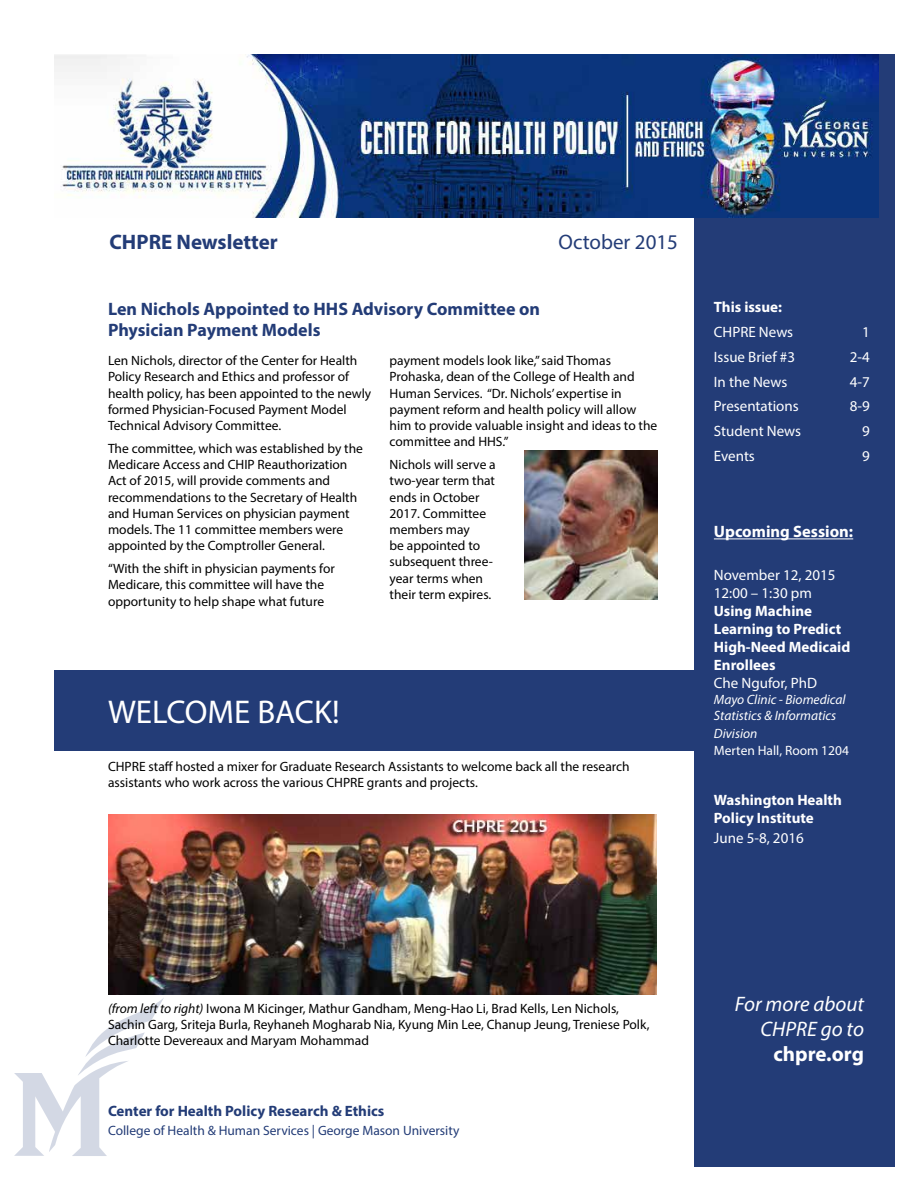
<style>
.page{position:relative;width:918px;height:1188px;background:#fff}
.page>*{position:absolute;margin:0;border:0;box-sizing:border-box;transform-origin:0 0}
.t1{font:33px "Myriad Pro";color:#fff}
.t2{font:italic 21px/25.2px "Myriad Pro";color:#fff;text-align:right}
.t3{font:700 21px "Myriad Pro";color:#233c77}
.t4{font:21px "Myriad Pro";color:#233c77}
.t5{font:700 21px "Myriad Pro";color:#fff}
.t6{font:700 18px/21.6px "Myriad Pro";color:#233c77}
.t7{font:700 16.5px "Myriad Pro";color:#fff}
.t8{font:15px/18px "Myriad Pro";color:#fff}
.t9{font:700 15px/18px "Myriad Pro";color:#fff}
.t10{font:700 15px "Myriad Pro";color:#233c77}
.t11{font:13.5px/16.2px "Myriad Pro";color:#000}
.t12{font:13.5px "Myriad Pro";color:#233c77}
.t13{font:italic 13.5px/16.2px "Myriad Pro";color:#fff}
.t14{font:13.5px "Myriad Pro";color:#fff}
.s1{font-style:italic}
</style>
<div class="page">
<div style="left:694px;top:54px;width:200px;height:1112px;background:#233c77"></div>
<svg style="left:14px;top:998px;width:150px;height:158px"></svg>
<img style="left:54px;top:54px;width:825px;height:163px">
<hr style="left:714px;top:538px;width:139px;height:1px;background:#fff">
<div style="left:54px;top:670px;width:640px;height:81px;background:#233c77"></div>
<img style="left:109px;top:814px;width:548px;height:181px">
<img style="left:525px;top:450px;width:133px;height:150px">
<h2 class="t3" style="left:110px;top:228px;width:170px">CHPRE Newsletter</h2>
<h2 class="t4" style="left:559px;top:229px;width:121px">October 2015</h2>
<h3 class="t6" style="left:108px;top:297px;width:434px">Len Nichols Appointed to HHS Advisory Committee on<br>Physician Payment Models</h3>
<p class="t11" style="left:108px;top:352px;width:265px">Len Nichols, director of the Center for Health Policy Research and Ethics and professor of health policy, has been appointed to the newly formed Physician-Focused Payment Model Technical Advisory Committee.</p>
<p class="t11" style="left:108px;top:440px;width:256px">The committee, which was established by the Medicare Access and CHIP Reauthorization Act of 2015, will provide comments and recommendations to the Secretary of Health and Human Services on physician payment models. The 11 committee members were appointed by the Comptroller General.</p>
<p class="t11" style="left:108px;top:560px;width:228px">“With the shift in physician payments for<br>Medicare, this committee will have the opportunity to help shape what future</p>
<p class="t11" style="left:390px;top:352px;width:269px">payment models look like,” said Thomas Prohaska, dean of the College of Health and Human Services. “Dr. Nichols’ expertise in payment reform and health policy will allow him to provide valuable insight and ideas to the committee and HHS.”</p>
<p class="t11" style="left:390px;top:456px;width:108px">Nichols will serve a two-year term that ends in October<br>2017. Committee members may<br>be appointed to subsequent three&shy;year terms when their term expires.</p>
<h1 class="t1" style="left:108px;top:692px;width:233px">WELCOME BACK!</h1>
<p class="t11" style="left:108px;top:758px;width:523px">CHPRE staff hosted a mixer for Graduate Research Assistants to welcome back all the research assistants who work across the various CHPRE grants and projects.</p>
<p class="t9" style="left:714px;top:298px;width:70px">This issue:</p>
<p class="t8" style="left:714px;top:323px;width:81px">CHPRE News</p>
<p class="t8" style="left:862px;top:323px;width:9px">1</p>
<p class="t8" style="left:714px;top:348px;width:83px">Issue Brief #3</p>
<p class="t8" style="left:850px;top:348px;width:21px">2-4</p>
<p class="t8" style="left:714px;top:372px;width:75px">In the News</p>
<p class="t8" style="left:850px;top:372px;width:21px">4-7</p>
<p class="t8" style="left:714px;top:397px;width:86px">Presentations</p>
<p class="t8" style="left:850px;top:397px;width:21px">8-9</p>
<p class="t8" style="left:714px;top:422px;width:89px">Student News</p>
<p class="t8" style="left:862px;top:422px;width:9px">9</p>
<p class="t8" style="left:714px;top:447px;width:43px">Events</p>
<p class="t8" style="left:862px;top:447px;width:9px">9</p>
<p class="t7" style="left:714px;top:521px;width:141px">Upcoming Session:</p>
<p class="t8" style="left:714px;top:566px;width:123px">November 12, 2015<br>12:00 – 1:30 pm</p>
<p class="t9" style="left:714px;top:601px;width:138px">Using Machine<br>Learning to Predict<br>High-Need Medicaid<br>Enrollees</p>
<p class="t8" style="left:714px;top:674px;width:105px">Che Ngufor, PhD</p>
<p class="t13" style="left:714px;top:691px;width:133px">Mayo Clinic - Biomedical<br>Statistics &amp; Informatics</p>
<p class="t13" style="left:714px;top:726px;width:45px">Division</p>
<p class="t14" style="left:714px;top:742px;width:137px">Merten Hall, Room 1204</p>
<p class="t9" style="left:714px;top:790px;width:130px">Washington Health<br>Policy Institute</p>
<p class="t8" style="left:714px;top:829px;width:91px">June 5-8, 2016</p>
<p class="t11" style="left:108px;top:1000px;width:543px"><span class="s1">(from left to right)</span> Iwona M Kicinger, Mathur Gandham, Meng-Hao Li, Brad Kells, Len Nichols,<br>Sachin Garg, Sriteja Burla, Reyhaneh Mogharab Nia, Kyung Min Lee, Chanup Jeung, Treniese Polk,<br>Charlotte Devereaux and Maryam Mohammad</p>
<p class="t10" style="left:108px;top:1101px;width:278px">Center for Health Policy Research &amp; Ethics</p>
<p class="t12" style="left:108px;top:1122px;width:353px">College of Health &amp; Human Services | George Mason University</p>
<h2 class="t2" style="left:735px;top:991px;width:131px">For more about<br>CHPRE go to</h2>
<h2 class="t5" style="left:773px;top:1041px;width:92px">chpre.org</h2>
</div>
